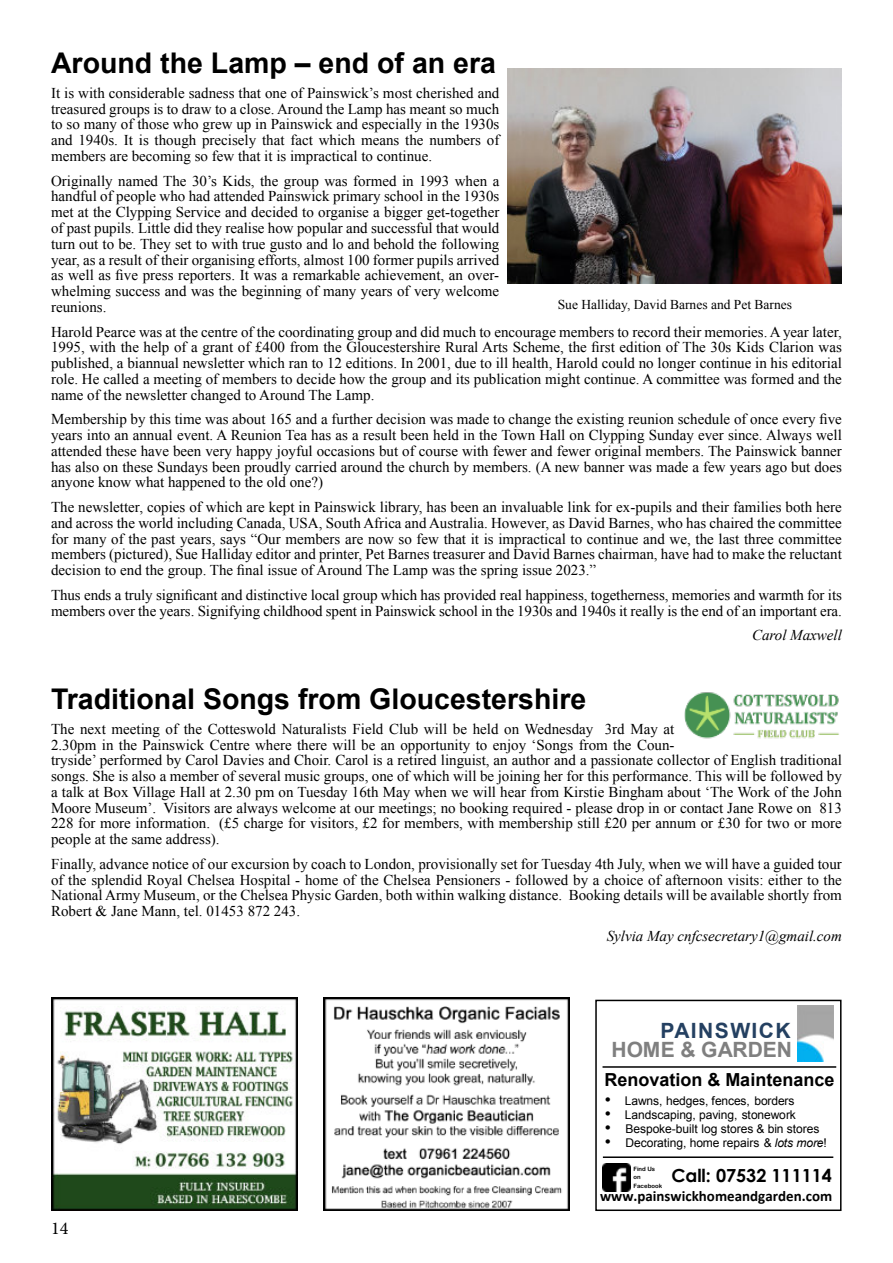
<style>
.page{position:relative;width:893px;height:1263px;background:#fff}
.page>*{position:absolute;margin:0;border:0;box-sizing:border-box;transform-origin:0 0}
.t1{font:700 28.5px "Arial";color:#000}
.t2{font:700 21px "Arial";color:#7f7f7f}
.t3{font:700 21px "Arial";letter-spacing:.07em;color:#244061}
.t4{font:700 18px "Arial";color:#000}
.t5{font:700 18px "Century Gothic";color:#000}
.t6{font:18px "Minion Pro";color:#000}
.t7{font:15px/15.8px "Times New Roman";color:#000;text-align:justify}
.t8{font:italic 15px "Times New Roman";color:#000}
.t9{font:700 15px "Calibri";color:#000}
.t10{font:13.5px "Times New Roman";color:#000}
.t11{font:12px "Arial";letter-spacing:-.01em;color:#000}
.t12{font:6px/8.2px "Arial Rounded MT Bold";color:#000}
.s1{font-style:italic}
</style>
<div class="page">
<div style="left:595px;top:1000px;width:246px;height:211px;border:1px solid #000"></div>
<img style="left:797px;top:1006px;width:37px;height:56px">
<hr style="left:602px;top:1066px;width:234px;height:2px;background:#000">
<hr style="left:603px;top:1156px;width:230px;height:2px;background:#000">
<img style="left:603px;top:1164px;width:27px;height:27px">
<img style="left:51px;top:998px;width:247px;height:212px">
<img style="left:323px;top:998px;width:247px;height:212px">
<img style="left:508px;top:69px;width:334px;height:215px">
<img style="left:684px;top:692px;width:155px;height:47px">
<h1 class="t1" style="left:51px;top:52px;width:446px">Around the Lamp – end of an era</h1>
<p class="t7" style="left:51px;top:87px;width:450px">It is with considerable sadness that one of Painswick’s most cherished and treasured groups is to draw to a close. Around the Lamp has meant so much to so many of those who grew up in Painswick and especially in the 1930s and 1940s. It is though precisely that fact which means the numbers of members are becoming so few that it is impractical to continue.</p>
<p class="t7" style="left:51px;top:174px;width:450px">Originally named The 30’s Kids, the group was formed in 1993 when a handful of people who had attended Painswick primary school in the 1930s met at the Clypping Service and decided to organise a bigger get-together of past pupils. Little did they realise how popular and successful that would turn out to be. They set to with true gusto and lo and behold the following year, as a result of their organising efforts, almost 100 former pupils arrived as well as five press reporters. It was a remarkable achievement, an over&shy;whelming success and was the beginning of many years of very welcome reunions.</p>
<p class="t7" style="left:51px;top:325px;width:792px">Harold Pearce was at the centre of the coordinating group and did much to encourage members to record their memories. A year later, 1995, with the help of a grant of £400 from the Gloucestershire Rural Arts Scheme, the first edition of The 30s Kids Clarion was published, a biannual newsletter which ran to 12 editions. In 2001, due to ill health, Harold could no longer continue in his editorial role. He called a meeting of members to decide how the group and its publication might continue. A committee was formed and the name of the newsletter changed to Around The Lamp.</p>
<p class="t7" style="left:51px;top:413px;width:792px">Membership by this time was about 165 and a further decision was made to change the existing reunion schedule of once every five years into an annual event. A Reunion Tea has as a result been held in the Town Hall on Clypping Sunday ever since. Always well attended these have been very happy joyful occasions but of course with fewer and fewer original members. The Painswick banner has also on these Sundays been proudly carried around the church by members. (A new banner was made a few years ago but does anyone know what happened to the old one?)</p>
<p class="t7" style="left:51px;top:501px;width:792px">The newsletter, copies of which are kept in Painswick library, has been an invaluable link for ex-pupils and their families both here and across the world including Canada, USA, South Africa and Australia. However, as David Barnes, who has chaired the committee for many of the past years, says “Our members are now so few that it is impractical to continue and we, the last three committee members (pictured), Sue Halliday editor and printer, Pet Barnes treasurer and David Barnes chairman, have had to make the reluctant decision to end the group. The final issue of Around The Lamp was the spring issue 2023.”</p>
<p class="t7" style="left:51px;top:588px;width:792px">Thus ends a truly significant and distinctive local group which has provided real happiness, togetherness, memories and warmth for its members over the years. Signifying childhood spent in Painswick school in the 1930s and 1940s it really is the end of an important era.</p>
<p class="t8" style="left:752px;top:630px;width:91px">Carol Maxwell</p>
<p class="t10" style="left:558px;top:300px;width:236px">Sue Halliday, David Barnes and Pet Barnes</p>
<h1 class="t1" style="left:51px;top:688px;width:537px">Traditional Songs from Gloucestershire</h1>
<p class="t7" style="left:51px;top:722px;width:792px;text-align:left">The next meeting of the Cotteswold Naturalists Field Club will be held on Wednesday 3rd May at<br>2.30pm in the Painswick Centre where there will be an opportunity to enjoy ‘Songs from the Coun-<br>tryside’ performed by Carol Davies and Choir. Carol is a retired linguist, an author and a passionate collector of English traditional songs. She is also a member of several music groups, one of which will be joining her for this performance. This will be followed by a talk at Box Village Hall at 2.30 pm on Tuesday 16th May when we will hear from Kirstie Bingham about ‘The Work of the John Moore Museum’. Visitors are always welcome at our meetings; no booking required - please drop in or contact Jane Rowe on 813<br>228 for more information. (£5 charge for visitors, £2 for members, with membership still £20 per annum or £30 for two or more people at the same address).</p>
<p class="t7" style="left:51px;top:857px;width:792px">Finally, advance notice of our excursion by coach to London, provisionally set for Tuesday 4th July, when we will have a guided tour of the splendid Royal Chelsea Hospital - home of the Chelsea Pensioners - followed by a choice of afternoon visits: either to the National Army Museum, or the Chelsea Physic Garden, both within walking distance. Booking details will be available shortly from Robert &amp; Jane Mann, tel. 01453 872 243.</p>
<p class="t8" style="left:607px;top:930px;width:237px">Sylvia May cnfcsecretary1@gmail.com</p>
<p class="t6" style="left:51px;top:1221px;width:19px">14</p>
<h2 class="t3" style="left:660px;top:1022px;width:132px">PAINSWICK</h2>
<h2 class="t2" style="left:612px;top:1042px;width:182px">HOME &amp; GARDEN</h2>
<p class="t4" style="left:604px;top:1073px;width:232px">Renovation &amp; Maintenance</p>
<p class="t11" style="left:604px;top:1096px;width:192px">• Lawns, hedges, fences, borders</p>
<p class="t11" style="left:604px;top:1110px;width:193px">• Landscaping, paving, stonework</p>
<p class="t11" style="left:604px;top:1124px;width:216px">• Bespoke-built log stores &amp; bin stores</p>
<p class="t11" style="left:604px;top:1138px;width:224px">• Decorating, home repairs &amp; <span class="s1">lots more</span>!</p>
<p class="t5" style="left:671px;top:1168px;width:162px">Call: 07532 111114</p>
<p class="t9" style="left:600px;top:1190px;width:234px">www.painswickhomeandgarden.com</p>
<p class="t12" style="left:633px;top:1165px;width:30px">Find Us on<br>Facebook</p>
</div>
